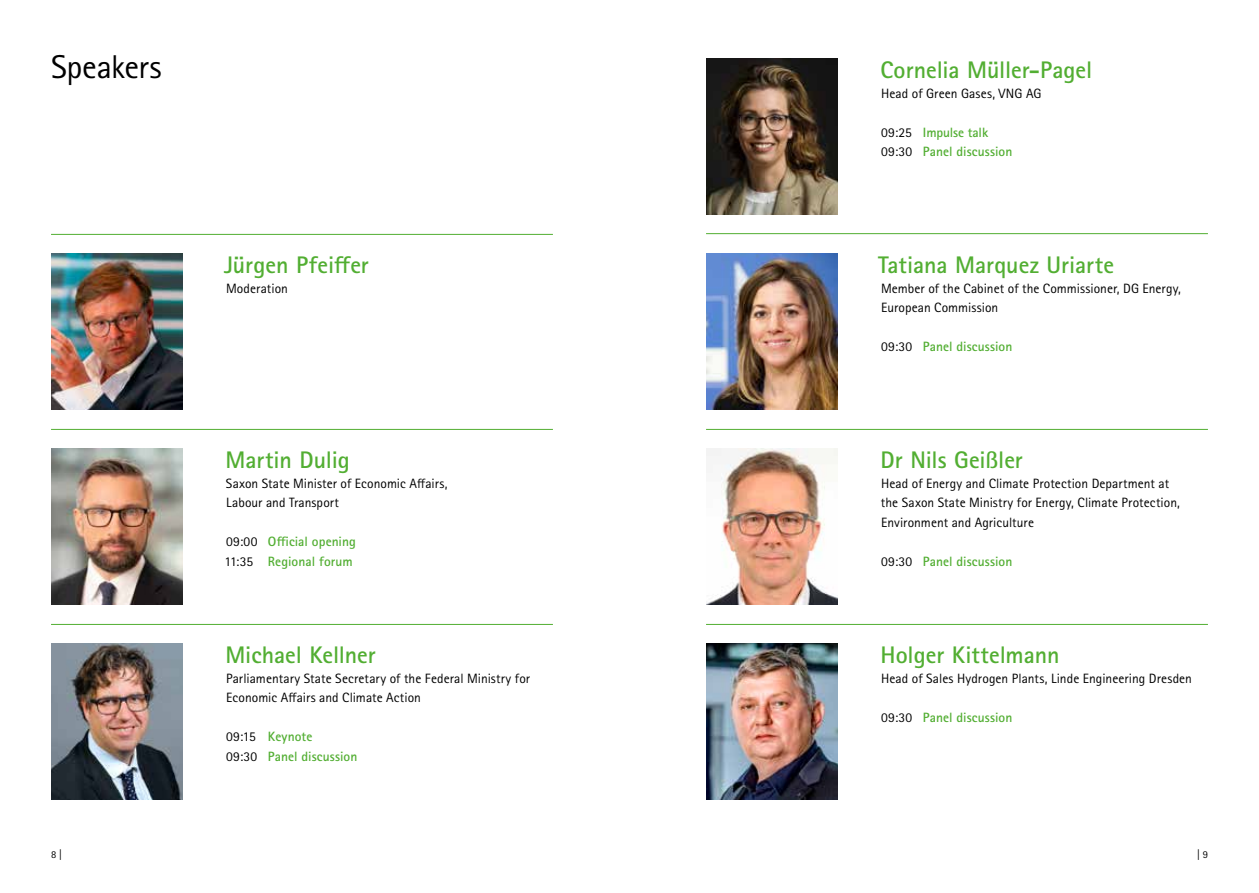
<style>
.page{position:relative;width:1259px;height:893px;background:#fff}
.page>*{position:absolute;margin:0;border:0;box-sizing:border-box;transform-origin:0 0}
.t1{font:33px "Rotis Sans Serif Pro";letter-spacing:-.01em;color:#000}
.t2{font:700 24px "Rotis Sans Serif Pro";letter-spacing:-.005em;color:#52ae32}
.t3{font:13.5px/19.5px "Rotis Sans Serif Pro";letter-spacing:.005em;color:#000}
.t4{font:700 13.5px/19.5px "Rotis Sans Serif Pro";letter-spacing:.005em;color:#52ae32}
.t5{font:10.5px "Rotis Sans Serif Pro";color:#000}
.s1{font-weight:400;color:#000}
</style>
<div class="page">
<hr style="left:706px;top:624px;width:502px;height:1px;background:#52ae32">
<hr style="left:51px;top:624px;width:502px;height:1px;background:#52ae32">
<hr style="left:706px;top:429px;width:502px;height:1px;background:#52ae32">
<hr style="left:51px;top:429px;width:502px;height:1px;background:#52ae32">
<hr style="left:706px;top:233px;width:502px;height:1px;background:#52ae32">
<hr style="left:51px;top:234px;width:502px;height:1px;background:#52ae32">
<img style="left:706px;top:59px;width:132px;height:156px">
<img style="left:706px;top:254px;width:132px;height:156px">
<img style="left:51px;top:254px;width:132px;height:156px">
<img style="left:51px;top:449px;width:132px;height:155px">
<img style="left:51px;top:643px;width:132px;height:156px">
<img style="left:706px;top:449px;width:132px;height:156px">
<img style="left:706px;top:643px;width:132px;height:156px">
<h1 class="t1" style="left:51px;top:47px;width:112px">Speakers</h1>
<h2 class="t2" style="left:224px;top:250px;width:146px">Jürgen Pfeiffer</h2>
<p class="t3" style="left:226px;top:278px;width:63px">Moderation</p>
<h2 class="t2" style="left:225px;top:445px;width:126px">Martin Dulig</h2>
<p class="t3" style="left:226px;top:473px;width:223px">Saxon State Minister of Economic Affairs,<br>Labour and Transport</p>
<p class="t4" style="left:224px;top:532px;width:133px"><span class="s1">09:00</span> Official opening<br><span class="s1">11:35</span> Regional forum</p>
<h2 class="t2" style="left:225px;top:640px;width:152px">Michael Kellner</h2>
<p class="t3" style="left:226px;top:668px;width:305px">Parliamentary State Secretary of the Federal Ministry for<br>Economic Affairs and Climate Action</p>
<p class="t4" style="left:226px;top:727px;width:133px"><span class="s1">09:15</span> Keynote<br><span class="s1">09:30</span> Panel discussion</p>
<h2 class="t2" style="left:880px;top:55px;width:213px">Cornelia Müller-Pagel</h2>
<p class="t3" style="left:881px;top:83px;width:162px">Head of Green Gases, VNG AG</p>
<p class="t4" style="left:881px;top:122px;width:133px"><span class="s1">09:25</span> Impulse talk<br><span class="s1">09:30</span> Panel discussion</p>
<h2 class="t2" style="left:878px;top:250px;width:237px">Tatiana Marquez Uriarte</h2>
<p class="t3" style="left:881px;top:278px;width:301px">Member of the Cabinet of the Commissioner, DG Energy,<br>European Commission</p>
<p class="t4" style="left:881px;top:337px;width:133px"><span class="s1">09:30</span> Panel discussion</p>
<h2 class="t2" style="left:880px;top:445px;width:144px">Dr Nils Geißler</h2>
<p class="t3" style="left:881px;top:473px;width:300px">Head of Energy and Climate Protection Department at the Saxon State Ministry for Energy, Climate Protection,<br>Environment and Agriculture</p>
<p class="t4" style="left:881px;top:551px;width:133px"><span class="s1">09:30</span> Panel discussion</p>
<h2 class="t2" style="left:880px;top:640px;width:181px">Holger Kittelmann</h2>
<p class="t3" style="left:881px;top:668px;width:312px">Head of Sales Hydrogen Plants, Linde Engineering Dresden</p>
<p class="t4" style="left:881px;top:707px;width:133px"><span class="s1">09:30</span> Panel discussion</p>
<p class="t5" style="left:51px;top:849px;width:12px">8 |</p>
<p class="t5" style="left:1197px;top:849px;width:12px">| 9</p>
</div>
